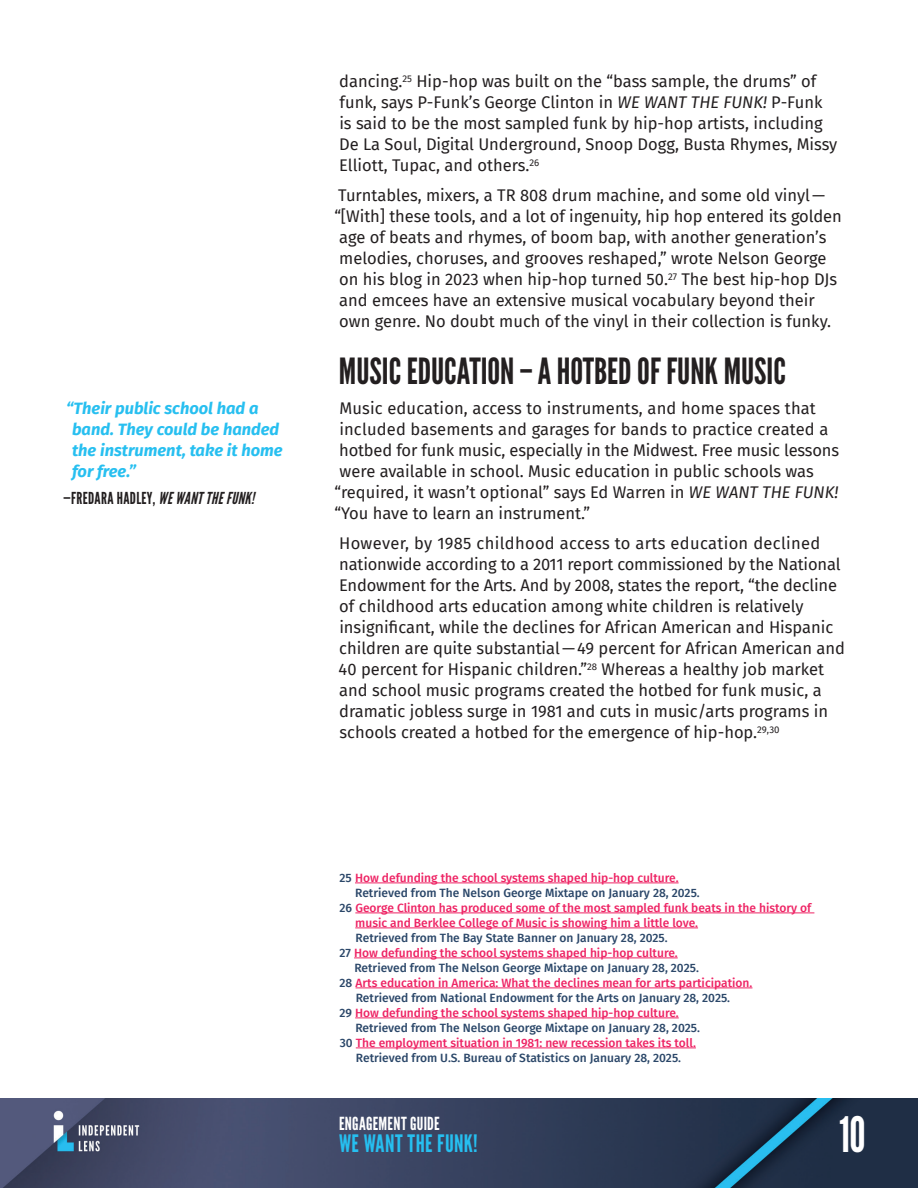
<style>
.page{position:relative;width:918px;height:1188px;background:#fff}
.page>*{position:absolute;margin:0;border:0;box-sizing:border-box;transform-origin:0 0}
.t1{font:48.75px "League Gothic";color:#fff;scale:.94 1}
.t2{font:36px "League Gothic";color:#231f20}
.t3{font:24px "League Gothic";letter-spacing:.02em;color:#26bff0}
.t4{font:18px "League Gothic";letter-spacing:.01em;color:#fff}
.t5{font:16.5px/21px "Fira Sans";color:#231f20}
.Pull_Quote{font:italic 700 16.5px/21px "Fira Sans";color:#27bff0}
.Pull_Quote_Attribution{font:16.5px "League Gothic";letter-spacing:.02em;color:#231f20}
.Footnote{font:500 12px/15px "Fira Sans";color:#2b4769}
.Footnote-2{font:500 12px/15px "Fira Sans";color:#ee2364}
.s1{font-style:italic}
.s2{color:#ee2364}
.s3{color:#2b4769}
</style>
<div class="page">
<img style="left:0;top:1098px;width:918px;height:90px">
<hr style="left:355px;top:883px;width:324px;height:1px;background:#ee2364">
<hr style="left:355px;top:913px;width:459px;height:1px;background:#ee2364">
<hr style="left:355px;top:928px;width:343px;height:1px;background:#ee2364">
<hr style="left:354px;top:958px;width:324px;height:1px;background:#ee2364">
<hr style="left:356px;top:988px;width:396px;height:1px;background:#ee2364">
<hr style="left:355px;top:1018px;width:324px;height:1px;background:#ee2364">
<hr style="left:356px;top:1048px;width:340px;height:1px;background:#ee2364">
<p class="Pull_Quote" style="left:72px;top:397px;width:212px;text-indent:-6px">“Their public school had a band. They could be handed the instrument, take it home for free.”</p>
<p class="Pull_Quote_Attribution" style="left:63px;top:489px;width:193px">—FREDARA HADLEY, <span class="s1">WE WANT THE FUNK!</span></p>
<p class="t5" style="left:339px;top:71px;width:500px">dancing.<sup>25</sup> Hip-hop was built on the “bass sample, the drums” of funk, says P-Funk’s George Clinton in <span class="s1">WE WANT THE FUNK!</span> P-Funk is said to be the most sampled funk by hip-hop artists, including De La Soul, Digital Underground, Snoop Dogg, Busta Rhymes, Missy Elliott, Tupac, and others.<sup>26</sup></p>
<p class="t5" style="left:334px;top:185px;width:509px">Turntables, mixers, a TR 808 drum machine, and some old vinyl— “[With] these tools, and a lot of ingenuity, hip hop entered its golden age of beats and rhymes, of boom bap, with another generation’s melodies, choruses, and grooves reshaped,” wrote Nelson George on his blog in 2023 when hip-hop turned 50.<sup>27</sup> The best hip-hop DJs and emcees have an extensive musical vocabulary beyond their own genre. No doubt much of the vinyl in their collection is funky.</p>
<h2 class="t2" style="left:339px;top:350px;width:448px">MUSIC EDUCATION–A HOTBED OF FUNK MUSIC</h2>
<p class="t5" style="left:339px;top:398px;width:478px">Music education, access to instruments, and home spaces that</p>
<p class="t5" style="left:339px;top:419px;width:491px">included basements and garages for bands to practice created a</p>
<p class="t5" style="left:339px;top:440px;width:501px">hotbed for funk music, especially in the Midwest. Free music lessons</p>
<p class="t5" style="left:340px;top:461px;width:476px">were available in school. Music education in public schools was</p>
<p class="t5" style="left:334px;top:482px;width:505px">“required, it wasn’t optional” says Ed Warren in <span class="s1">WE WANT THE FUNK!</span></p>
<p class="t5" style="left:334px;top:503px;width:257px">“You have to learn an instrument.”</p>
<p class="t5" style="left:339px;top:533px;width:508px">However, by 1985 childhood access to arts education declined nationwide according to a 2011 report commissioned by the National Endowment for the Arts. And by 2008, states the report, “the decline of childhood arts education among white children is relatively insignificant, while the declines for African American and Hispanic children are quite substantial—49 percent for African American and 40 percent for Hispanic children.”<sup>28</sup> Whereas a healthy job market and school music programs created the hotbed for funk music, a dramatic jobless surge in 1981 and cuts in music/arts programs in schools created a hotbed for the emergence of hip-hop.<sup>29,30</sup></p>
<p class="Footnote" style="left:355px;top:870px;width:346px;text-indent:-16px">25 <span class="s2">How defunding the school systems shaped hip-hop culture.<br></span>Retrieved from The Nelson George Mixtape on January 28, 2025.</p>
<p class="Footnote-2" style="left:355px;top:900px;width:458px;text-indent:-16px"><span class="s3">26</span> George Clinton has produced some of the most sampled funk beats in the history of music and Berklee College of Music is showing him a little love.<br><span class="s3">Retrieved from The Bay State Banner on January 28, 2025.</span></p>
<p class="Footnote" style="left:354px;top:945px;width:346px;text-indent:-15px">27 <span class="s2">How defunding the school systems shaped hip-hop culture.<br></span>Retrieved from The Nelson George Mixtape on January 28, 2025.</p>
<p class="Footnote-2" style="left:340px;top:975px;width:414px;text-align:center"><span class="s3">28</span> Arts education in America: What the declines mean for arts participation.<br><span class="s3">Retrieved from National Endowment for the Arts on January 28, 2025.</span></p>
<p class="Footnote" style="left:355px;top:1005px;width:346px;text-indent:-16px">29 <span class="s2">How defunding the school systems shaped hip-hop culture.<br></span>Retrieved from The Nelson George Mixtape on January 28, 2025.</p>
<p class="Footnote" style="left:340px;top:1035px;width:358px;text-align:center">30 <span class="s2">The employment situation in 1981: new recession takes its toll.<br></span>Retrieved from U.S. Bureau of Statistics on January 28, 2025.</p>
<p class="t4" style="left:339px;top:1112px;width:102px">ENGAGEMENT GUIDE</p>
<h3 class="t3" style="left:339px;top:1129px;width:140px">WE WANT THE FUNK!</h3>
<h1 class="t1" style="left:839px;top:1106px;width:30px">10</h1>
</div>
